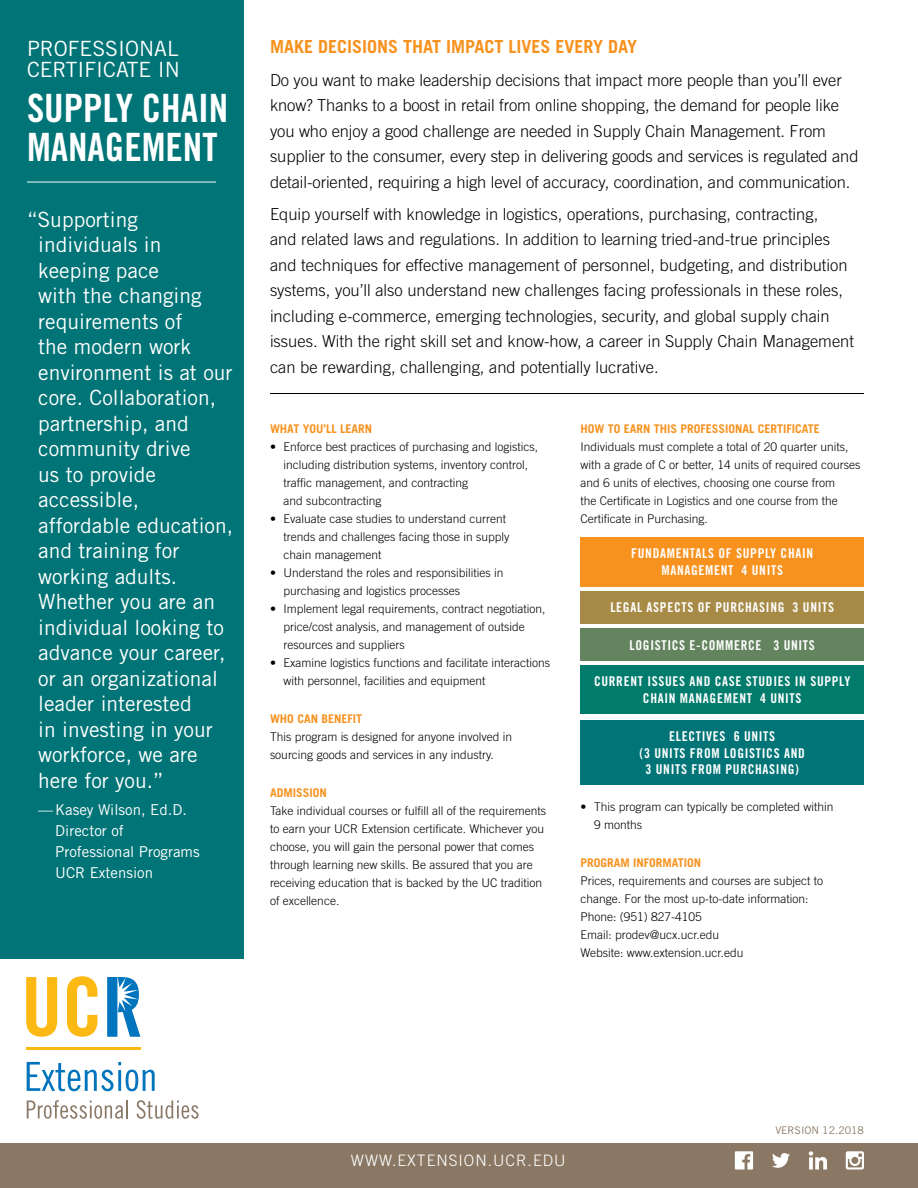
<style>
.page{position:relative;width:918px;height:1188px;background:#fff}
.page>*{position:absolute;margin:0;border:0;box-sizing:border-box;transform-origin:0 0}
.t1{font:39px/39px "Trade Gothic LT Std Bd Cn 20";color:#fff}
.t2{font:21px/25.5px "Trade Gothic LT Std";color:#fff}
.t3{font:700 18px "Trade Gothic LT Std";color:#f7921e}
.t4{font:300 16.5px/25.5px "Trade Gothic LT Std";color:#000}
.t5{font:300 15.75px "Trade Gothic LT Std";letter-spacing:.065em;color:#fff}
.t6{font:15px/21px "Trade Gothic LT Std";color:#fff}
.t7{font:13.5px/16.5px "Trade Gothic LT Std Bd Cn 20";letter-spacing:.05em;color:#fff;text-align:center}
.t8{font:300 12px/18px "Trade Gothic LT Std";color:#000}
.t9{font:700 12px "Trade Gothic LT Std";color:#f7921e}
.t10{font:10.5px "Trade Gothic";color:#8a7864}
</style>
<div class="page">
<div style="left:0;top:0;width:243px;height:958px;background:#007476"></div>
<hr style="left:27px;top:182px;width:189px;height:1px;background:#fff">
<hr style="left:270px;top:393px;width:594px;height:1px;background:#000">
<div style="left:580px;top:537px;width:284px;height:49px;background:#f7921e"></div>
<div style="left:580px;top:629px;width:284px;height:32px;background:#63845e"></div>
<div style="left:580px;top:591px;width:284px;height:32px;background:#a78a46"></div>
<div style="left:580px;top:665px;width:284px;height:49px;background:#007b6c"></div>
<div style="left:580px;top:720px;width:284px;height:65px;background:#007476"></div>
<svg style="left:27px;top:1062px;width:128px;height:29px"></svg>
<svg style="left:27px;top:1100px;width:101px;height:19px"></svg>
<svg style="left:137px;top:1100px;width:62px;height:19px"></svg>
<hr style="left:27px;top:1048px;width:113px;height:2px;background:#fdb913">
<svg style="left:27px;top:977px;width:30px;height:60px"></svg>
<svg style="left:67px;top:976px;width:30px;height:61px"></svg>
<svg style="left:107px;top:977px;width:33px;height:60px"></svg>
<div style="left:0;top:1144px;width:918px;height:44px;background:#8a7864"></div>
<svg style="left:772px;top:1153px;width:18px;height:15px"></svg>
<svg style="left:809px;top:1151px;width:18px;height:18px"></svg>
<svg style="left:846px;top:1151px;width:18px;height:19px"></svg>
<svg style="left:735px;top:1151px;width:18px;height:19px"></svg>
<h2 class="t2" style="left:27px;top:37px;width:155px;line-height:21px">PROFESSIONAL<br>CERTIFICATE IN</h2>
<h1 class="t1" style="left:27px;top:89px;width:203px">SUPPLY CHAIN<br>MANAGEMENT</h1>
<p class="t2" style="left:38px;top:206px;width:196px;text-indent:-11px">“Supporting individuals in keeping pace<br>with the changing requirements of<br>the modern work environment is at our core. Collaboration, partnership, and community drive<br>us to provide accessible, affordable education, and training for working adults.<br>Whether you are an individual looking to advance your career, or an organizational leader interested<br>in investing in your workforce, we are here for you.”</p>
<p class="t6" style="left:55px;top:799px;width:146px;text-indent:-17px">— Kasey Wilson, Ed.D.<br>Director of<br>Professional Programs<br>UCR Extension</p>
<h3 class="t3" style="left:270px;top:36px;width:369px">MAKE DECISIONS THAT IMPACT LIVES EVERY DAY</h3>
<p class="t4" style="left:270px;top:67px;width:590px">Do you want to make leadership decisions that impact more people than you’ll ever know? Thanks to a boost in retail from online shopping, the demand for people like you who enjoy a good challenge are needed in Supply Chain Management. From supplier to the consumer, every step in delivering goods and services is regulated and detail-oriented, requiring a high level of accuracy, coordination, and communication.</p>
<p class="t4" style="left:270px;top:201px;width:586px">Equip yourself with knowledge in logistics, operations, purchasing, contracting,<br>and related laws and regulations. In addition to learning tried-and-true principles and techniques for effective management of personnel, budgeting, and distribution systems, you’ll also understand new challenges facing professionals in these roles, including e-commerce, emerging technologies, security, and global supply chain issues. With the right skill set and know-how, a career in Supply Chain Management can be rewarding, challenging, and potentially lucrative.</p>
<p class="t9" style="left:270px;top:421px;width:104px">WHAT YOU’LL LEARN</p>
<p class="t8" style="left:284px;top:437px;width:256px;text-indent:-14px">• Enforce best practices of purchasing and logistics, including distribution systems, inventory control, traffic management, and contracting<br>and subcontracting</p>
<p class="t8" style="left:284px;top:509px;width:228px;text-indent:-14px">• Evaluate case studies to understand current trends and challenges facing those in supply chain management</p>
<p class="t8" style="left:284px;top:563px;width:222px;text-indent:-14px">• Understand the roles and responsibilities in purchasing and logistics processes</p>
<p class="t8" style="left:284px;top:599px;width:264px;text-indent:-14px">• Implement legal requirements, contract negotiation, price/cost analysis, and management of outside resources and suppliers</p>
<p class="t8" style="left:284px;top:653px;width:268px;text-indent:-14px">• Examine logistics functions and facilitate interactions with personnel, facilities and equipment</p>
<p class="t9" style="left:270px;top:711px;width:94px">WHO CAN BENEFIT</p>
<p class="t8" style="left:270px;top:727px;width:244px">This program is designed for anyone involved in sourcing goods and services in any industry.</p>
<p class="t9" style="left:270px;top:785px;width:58px">ADMISSION</p>
<p class="t8" style="left:270px;top:802px;width:278px">Take individual courses or fulfill all of the requirements to earn your UCR Extension certificate. Whichever you choose, you will gain the personal power that comes through learning new skills. Be assured that you are receiving education that is backed by the UC tradition of excellence.</p>
<p class="t9" style="left:580px;top:421px;width:241px">HOW TO EARN THIS PROFESSIONAL CERTIFICATE</p>
<p class="t8" style="left:580px;top:437px;width:281px">Individuals must complete a total of 20 quarter units, with a grade of C or better, 14 units of required courses and 6 units of electives, choosing one course from<br>the Certificate in Logistics and one course from the Certificate in Purchasing.</p>
<p class="t7" style="left:631px;top:545px;width:184px">FUNDAMENTALS OF SUPPLY CHAIN<br>MANAGEMENT 4 UNITS</p>
<p class="t7" style="left:610px;top:599px;width:225px">LEGAL ASPECTS OF PURCHASING 3 UNITS</p>
<p class="t7" style="left:630px;top:637px;width:187px">LOGISTICS E-COMMERCE 3 UNITS</p>
<p class="t7" style="left:594px;top:673px;width:258px">CURRENT ISSUES AND CASE STUDIES IN SUPPLY<br>CHAIN MANAGEMENT 4 UNITS</p>
<p class="t7" style="left:640px;top:728px;width:167px">ELECTIVES 6 UNITS<br>(3 UNITS FROM LOGISTICS AND<br>3 UNITS FROM PURCHASING)</p>
<p class="t8" style="left:594px;top:797px;width:241px;text-indent:-14px">• This program can typically be completed within<br>9 months</p>
<p class="t9" style="left:580px;top:855px;width:122px">PROGRAM INFORMATION</p>
<p class="t8" style="left:580px;top:871px;width:244px">Prices, requirements and courses are subject to change. For the most up-to-date information:<br>Phone: (951) 827-4105<br>Email: prodev@ucx.ucr.edu<br>Website: www.extension.ucr.edu</p>
<h3 class="t5" style="left:351px;top:1151px;width:216px">WWW.EXTENSION.UCR.EDU</h3>
<p class="t10" style="left:775px;top:1124px;width:90px">VERSION 12.2018</p>
</div>
